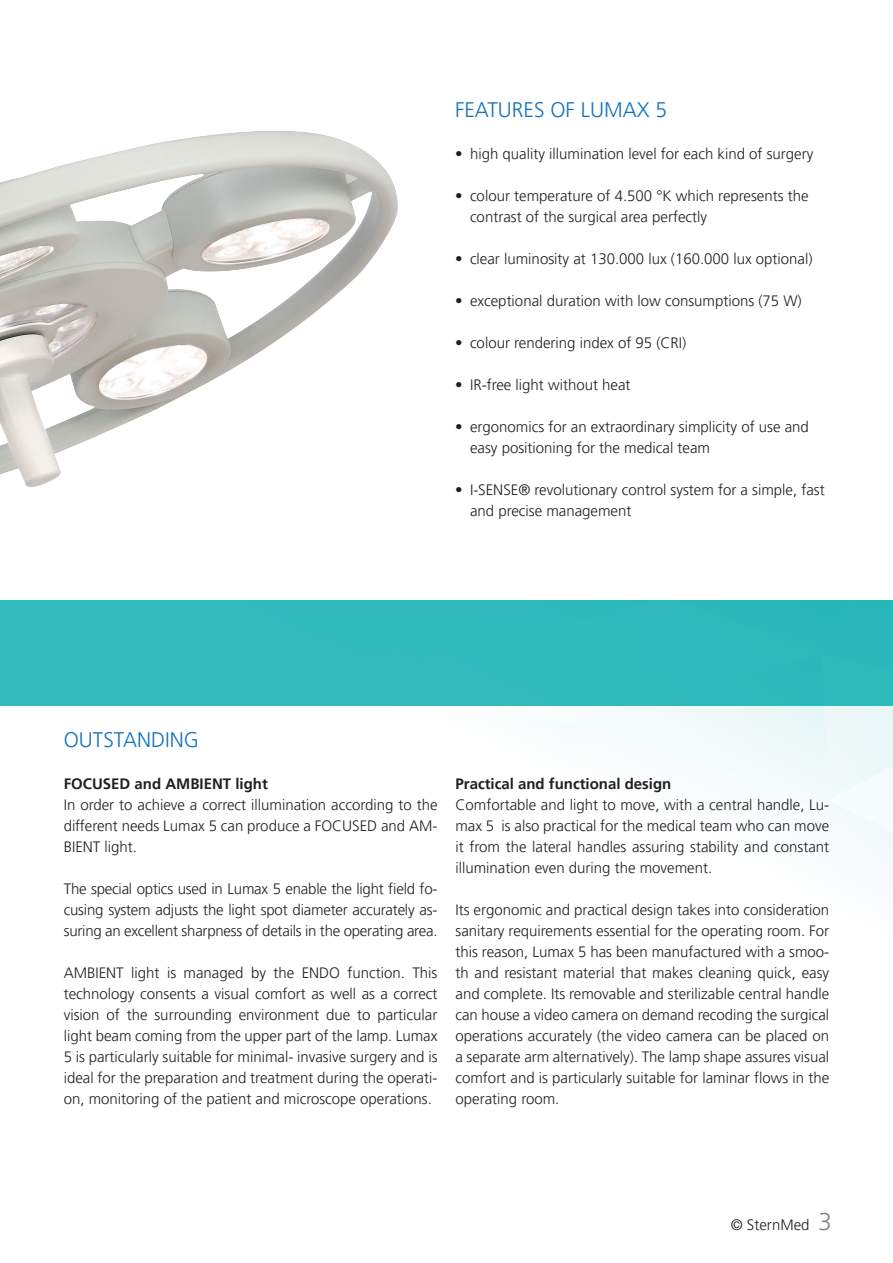
<style>
.page{position:relative;width:893px;height:1263px;background:#fff}
.page>*{position:absolute;margin:0;border:0;box-sizing:border-box;transform-origin:0 0}
.t1{font:300 21px "Frutiger LT Pro";color:#1373ba}
.t2{font:300 15px/21px "Frutiger LT Pro";color:#231f20;text-align:justify}
.t3{font:700 15px "Frutiger LT Pro";color:#231f20}
.s1{font-size:24px;color:#808285}
</style>
<div class="page">
<div style="left:0;top:600px;width:893px;height:105px;background:#31babc"></div>
<img style="left:0;top:131px;width:398px;height:356px">
<h1 class="t1" style="left:455px;top:97px;width:214px">FEATURES OF LUMAX 5</h1>
<p class="t2" style="left:455px;top:143px;width:360px">• high quality illumination level for each kind of surgery</p>
<p class="t2" style="left:470px;top:185px;width:340px;text-indent:-15px">• colour temperature of 4.500 °K which represents the contrast of the surgical area perfectly</p>
<p class="t2" style="left:455px;top:248px;width:359px">• clear luminosity at 130.000 lux (160.000 lux optional)</p>
<p class="t2" style="left:455px;top:290px;width:348px">• exceptional duration with low consumptions (75 W)</p>
<p class="t2" style="left:455px;top:332px;width:233px">• colour rendering index of 95 (CRI)</p>
<p class="t2" style="left:455px;top:374px;width:177px">• IR-free light without heat</p>
<p class="t2" style="left:470px;top:416px;width:340px;text-indent:-15px">• ergonomics for an extraordinary simplicity of use and easy positioning for the medical team</p>
<p class="t2" style="left:470px;top:479px;width:356px;text-indent:-15px">• I-SENSE® revolutionary control system for a simple, fast and precise management</p>
<h1 class="t1" style="left:64px;top:727px;width:137px">OUTSTANDING</h1>
<p class="t3" style="left:64px;top:775px;width:206px">FOCUSED and AMBIENT light</p>
<p class="t2" style="left:64px;top:794px;width:375px">In order to achieve a correct illumination according to the different needs Lumax 5 can produce a FOCUSED and AM-BIENT light.</p>
<p class="t2" style="left:64px;top:878px;width:375px">The special optics used in Lumax 5 enable the light field fo&shy;cusing system adjusts the light spot diameter accurately as&shy;suring an excellent sharpness of details in the operating area.</p>
<p class="t2" style="left:64px;top:962px;width:375px">AMBIENT light is managed by the ENDO function. This technology consents a visual comfort as well as a correct vision of the surrounding environment due to particular light beam coming from the upper part of the lamp. Lumax 5 is particularly suitable for minimal- invasive surgery and is ideal for the preparation and treatment during the operati&shy;on, monitoring of the patient and microscope operations.</p>
<p class="t3" style="left:455px;top:775px;width:217px">Practical and functional design</p>
<p class="t2" style="left:455px;top:794px;width:375px">Comfortable and light to move, with a central handle, Lu&shy;max 5 is also practical for the medical team who can move it from the lateral handles assuring stability and constant illumination even during the movement.</p>
<p class="t2" style="left:455px;top:899px;width:375px">Its ergonomic and practical design takes into consideration sanitary requirements essential for the operating room. For this reason, Lumax 5 has been manufactured with a smoo&shy;th and resistant material that makes cleaning quick, easy and complete. Its removable and sterilizable central handle can house a video camera on demand recoding the surgical operations accurately (the video camera can be placed on a separate arm alternatively). The lamp shape assures visual comfort and is particularly suitable for laminar flows in the operating room.</p>
<p class="t2" style="left:731px;top:1214px;width:103px">© SternMed <span class="s1">3</span></p>
</div>
